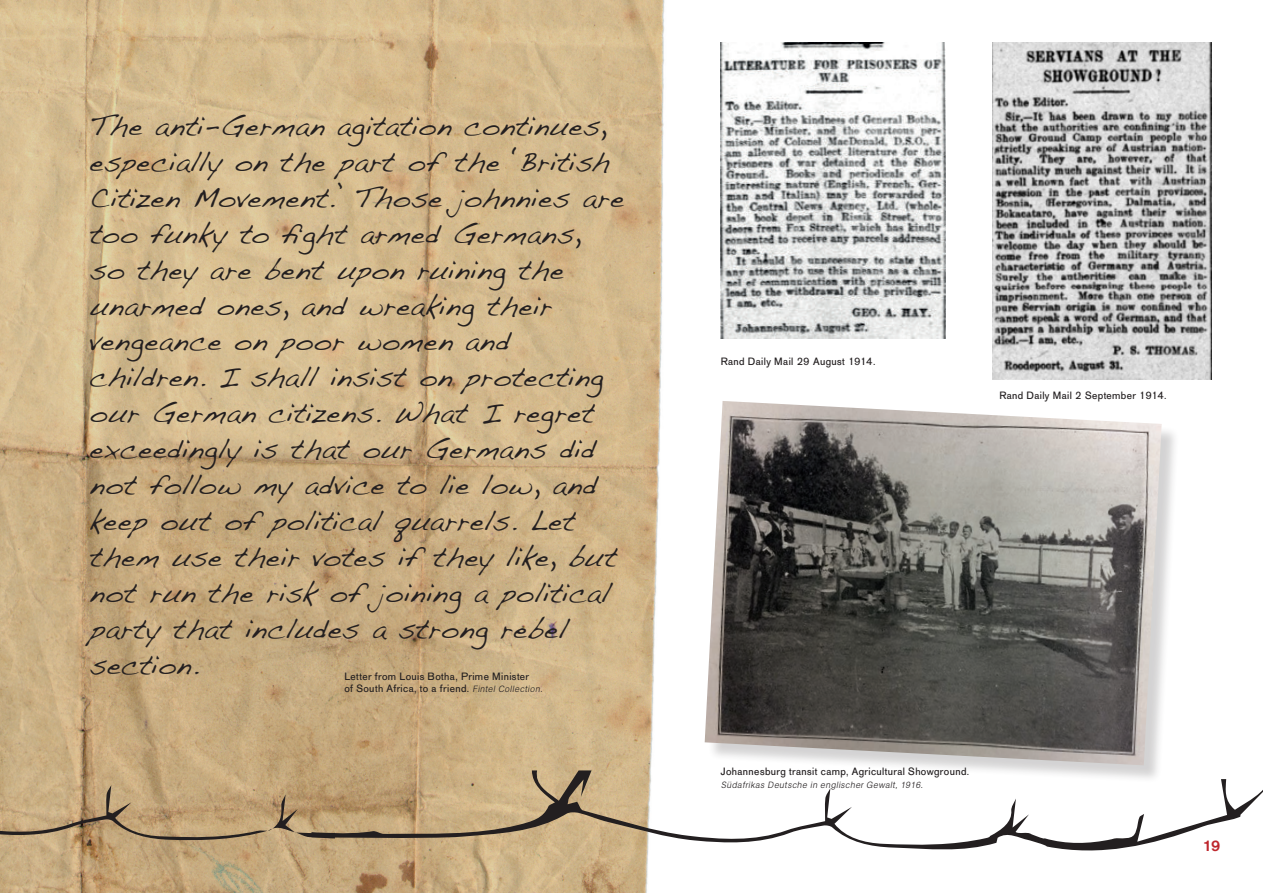
<style>
.page{position:relative;width:1263px;height:893px;background:#fff}
.page>*{position:absolute;margin:0;border:0;box-sizing:border-box;transform-origin:0 0}
.t1{font:27.9px/35.8px "Handwriting Dakota";letter-spacing:.02em;color:#231f20}
.t2{font:500 15px "AG Old Face BQ";color:#be272d}
.t3{font:10.5px/12.8px "AG Old Face BQ";letter-spacing:.04em;color:#231f20}
.t4{font:italic 300 9px "AG Book BQ";color:#231f20}
.s1{font-family:"AG Book BQ";font-weight:300;font-style:italic;font-size:9px}
</style>
<div class="page">
<img style="left:0;top:0;width:665px;height:893px">
<img style="left:721px;top:43px;width:224px;height:296px">
<img style="left:993px;top:43px;width:219px;height:337px">
<div style="left:707px;top:404px;width:473px;height:380px;background:#231f20;opacity:.2"></div>
<img style="left:705px;top:401px;width:457px;height:364px">
<svg style="left:0;top:769px;width:335px;height:72px;background:#ba9e75"></svg>
<svg style="left:311px;top:770px;width:952px;height:87px"></svg>
<p class="t1" style="left:90px;top:107px;width:536px">The anti-German agitation continues, especially on the part of the ‘British Citizen Movement.’ Those johnnies are too funky to fight armed Germans,<br>so they are bent upon ruining the unarmed ones, and wreaking their vengeance on poor women and children. I shall insist on protecting our German citizens. What I regret exceedingly is that our Germans did not follow my advice to lie low, and keep out of political quarrels. Let them use their votes if they like, but not run the risk of joining a political party that includes a strong rebel section.</p>
<p class="t3" style="left:344px;top:670px;width:201px">Letter from Louis Botha, Prime Minister<br>of South Africa, to a friend. <span class="s1">Fintel Collection.</span></p>
<p class="t3" style="left:721px;top:355px;width:156px">Rand Daily Mail 29 August 1914.</p>
<p class="t3" style="left:999px;top:389px;width:169px">Rand Daily Mail 2 September 1914.</p>
<p class="t3" style="left:721px;top:765px;width:250px">Johannesburg transit camp, Agricultural Showground.</p>
<p class="t4" style="left:721px;top:779px;width:205px">Südafrikas Deutsche in englischer Gewalt, 1916.</p>
<p class="t2" style="left:1203px;top:836px;width:19px">19</p>
</div>
